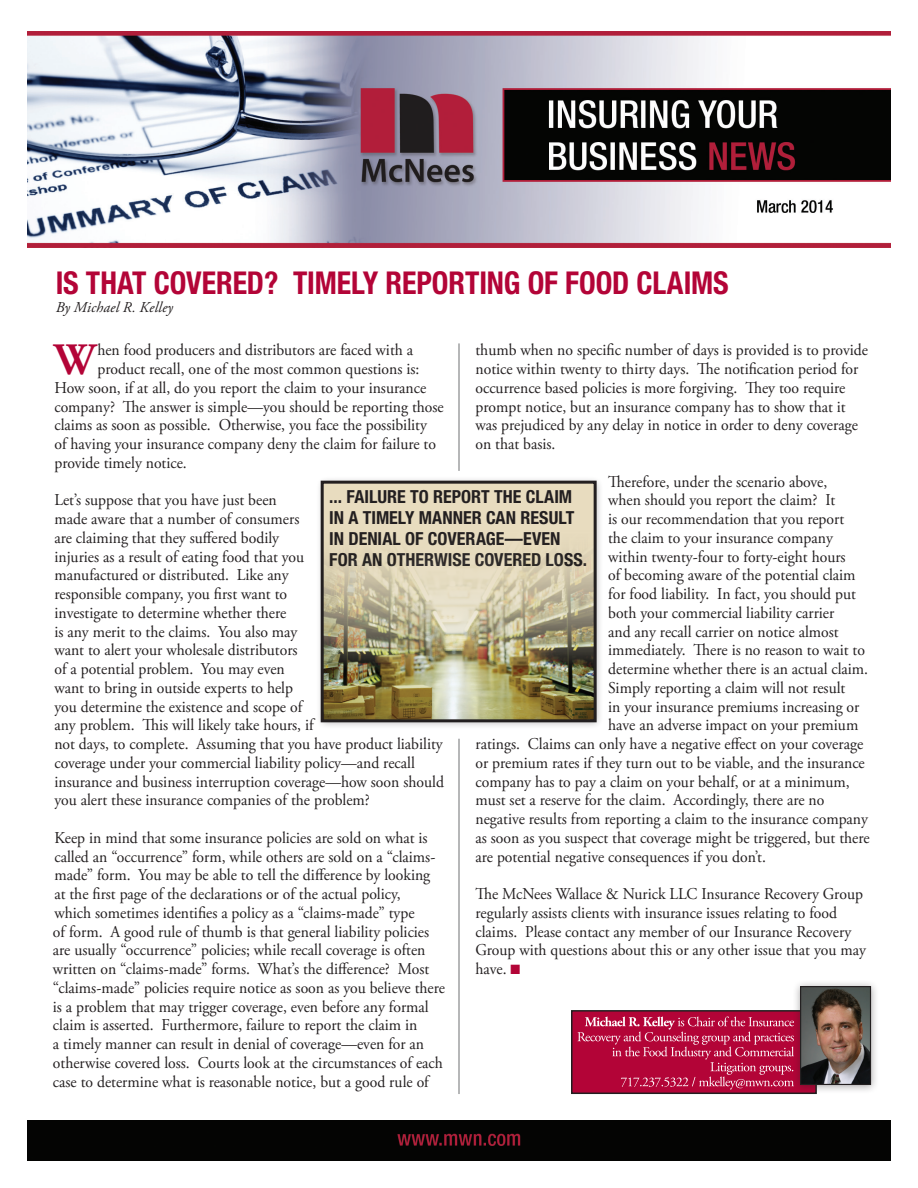
<style>
.page{position:relative;width:918px;height:1188px;background:#fff}
.page>*{position:absolute;margin:0;border:0;box-sizing:border-box;transform-origin:0 0}
.t1{font:700 44.85px "Adobe Garamond Pro";color:#b30437;scale:.95 1}
.t2{font:700 condensed 31.5px "Helvetica Neue";letter-spacing:-.005em;color:#b30437;scale:.95 1}
.t3{font:700 condensed 18px/21px "Helvetica Neue";color:#231f20}
.t4{font:16.5px/18.8px "Adobe Garamond Pro";color:#231f20;scale:.95 1}
.t5{font:italic 15px "Adobe Garamond Pro";letter-spacing:.005em;color:#231f20}
.s1{color:#b30437}
</style>
<div class="page">
<img style="left:27px;top:32px;width:864px;height:216px">
<div style="left:27px;top:1120px;width:864px;height:41px;background:#040403"></div>
<hr style="left:459px;top:739px;width:1px;height:355px;background:#6f7073">
<hr style="left:459px;top:343px;width:1px;height:128px;background:#6f7073">
<div style="left:316px;top:475px;width:288px;height:255px;background:#231f20;opacity:.33"></div>
<div style="left:323px;top:482px;width:272px;height:239px;background:#e8dcbf"></div>
<img style="left:325px;top:554px;width:268px;height:164px">
<div style="left:321px;top:481px;width:276px;height:241px;border:3px solid #231f20"></div>
<div style="left:572px;top:1011px;width:244px;height:82px;background:#b30437"></div>
<div style="left:571px;top:1010px;width:246px;height:84px;border:2px solid #231f20"></div>
<div style="left:792px;top:979px;width:88px;height:116px;background:#231f20;opacity:.4"></div>
<img style="left:802px;top:988px;width:67px;height:95px">
<div style="left:800px;top:986px;width:71px;height:99px;border:1px solid #231f20"></div>
<svg style="left:577px;top:1017px;width:217px;height:73px"></svg>
<p class="t2" style="left:56px;top:264px;width:710px">IS THAT COVERED? TIMELY REPORTING OF FOOD CLAIMS</p>
<p class="t5" style="left:56px;top:299px;width:119px">By Michael R. Kelley</p>
<p class="t1" style="left:54px;top:334px;width:44px">W</p>
<p class="t4" style="left:97px;top:341px;width:334px">hen food producers and distributors are faced with a</p>
<p class="t4" style="left:476px;top:341px;width:415px">thumb when no specific number of days is provided is to provide notice within twenty to thirty days. The notification period for occurrence based policies is more forgiving. They too require prompt notice, but an insurance company has to show that it was prejudiced by any delay in notice in order to deny coverage on that basis.</p>
<p class="t4" style="left:608px;top:473px;width:232px">Therefore, under the scenario above,</p>
<p class="t4" style="left:608px;top:491px;width:240px">when should you report the claim? It</p>
<p class="t4" style="left:608px;top:510px;width:250px">is our recommendation that you report</p>
<p class="t4" style="left:608px;top:529px;width:238px">the claim to your insurance company</p>
<p class="t4" style="left:608px;top:548px;width:251px">within twenty-four to forty-eight hours</p>
<p class="t4" style="left:608px;top:566px;width:262px">of becoming aware of the potential claim</p>
<p class="t4" style="left:608px;top:585px;width:262px">for food liability. In fact, you should put</p>
<p class="t4" style="left:608px;top:604px;width:240px">both your commercial liability carrier</p>
<p class="t4" style="left:608px;top:623px;width:244px">and any recall carrier on notice almost</p>
<p class="t4" style="left:608px;top:641px;width:272px">immediately. There is no reason to wait to</p>
<p class="t4" style="left:608px;top:660px;width:275px">determine whether there is an actual claim.</p>
<p class="t4" style="left:608px;top:679px;width:251px">Simply reporting a claim will not result</p>
<p class="t4" style="left:608px;top:698px;width:266px">in your insurance premiums increasing or</p>
<p class="t4" style="left:608px;top:716px;width:265px">have an adverse impact on your premium</p>
<p class="t4" style="left:476px;top:735px;width:410px">ratings. Claims can only have a negative effect on your coverage</p>
<p class="t4" style="left:476px;top:754px;width:411px">or premium rates if they turn out to be viable, and the insurance</p>
<p class="t4" style="left:476px;top:773px;width:396px">company has to pay a claim on your behalf, or at a minimum,</p>
<p class="t4" style="left:476px;top:791px;width:369px">must set a reserve for the claim. Accordingly, there are no</p>
<p class="t4" style="left:476px;top:810px;width:415px">negative results from reporting a claim to the insurance company</p>
<p class="t4" style="left:476px;top:829px;width:416px">as soon as you suspect that coverage might be triggered, but there</p>
<p class="t4" style="left:476px;top:848px;width:307px">are potential negative consequences if you don’t.</p>
<p class="t4" style="left:476px;top:885px;width:412px">The McNees Wallace &amp; Nurick LLC Insurance Recovery Group regularly assists clients with insurance issues relating to food claims. Please contact any member of our Insurance Recovery Group with questions about this or any other issue that you may have. <span class="s1">■</span></p>
<p class="t4" style="left:97px;top:360px;width:340px">product recall, one of the most common questions is:</p>
<p class="t4" style="left:54px;top:379px;width:393px">How soon, if at all, do you report the claim to your insurance</p>
<p class="t4" style="left:54px;top:398px;width:411px">company? The answer is simple—you should be reporting those</p>
<p class="t4" style="left:54px;top:416px;width:394px">claims as soon as possible. Otherwise, you face the possibility</p>
<p class="t4" style="left:54px;top:435px;width:403px">of having your insurance company deny the claim for failure to</p>
<p class="t4" style="left:54px;top:454px;width:141px">provide timely notice.</p>
<p class="t4" style="left:54px;top:491px;width:412px">Let’s suppose that you have just been<br>made aware that a number of consumers<br>are claiming that they suffered bodily<br>injuries as a result of eating food that you<br>manufactured or distributed. Like any<br>responsible company, you first want to<br>investigate to determine whether there<br>is any merit to the claims. You also may<br>want to alert your wholesale distributors<br>of a potential problem. You may even<br>want to bring in outside experts to help<br>you determine the existence and scope of<br>any problem. This will likely take hours, if<br>not days, to complete. Assuming that you have product liability coverage under your commercial liability policy—and recall insurance and business interruption coverage—how soon should you alert these insurance companies of the problem?</p>
<p class="t4" style="left:53px;top:829px;width:414px">Keep in mind that some insurance policies are sold on what is called an “occurrence” form, while others are sold on a “claims&shy;made” form. You may be able to tell the difference by looking<br>at the first page of the declarations or of the actual policy,<br>which sometimes identifies a policy as a “claims-made” type<br>of form. A good rule of thumb is that general liability policies are usually “occurrence” policies; while recall coverage is often written on “claims-made” forms. What’s the difference? Most “claims-made” policies require notice as soon as you believe there is a problem that may trigger coverage, even before any formal claim is asserted. Furthermore, failure to report the claim in<br>a timely manner can result in denial of coverage—even for an otherwise covered loss. Courts look at the circumstances of each case to determine what is reasonable notice, but a good rule of</p>
<p class="t3" style="left:329px;top:486px;width:259px">... FAILURE TO REPORT THE CLAIM<br>IN A TIMELY MANNER CAN RESULT<br>IN DENIAL OF COVERAGE—EVEN<br>FOR AN OTHERWISE COVERED LOSS.</p>
</div>
